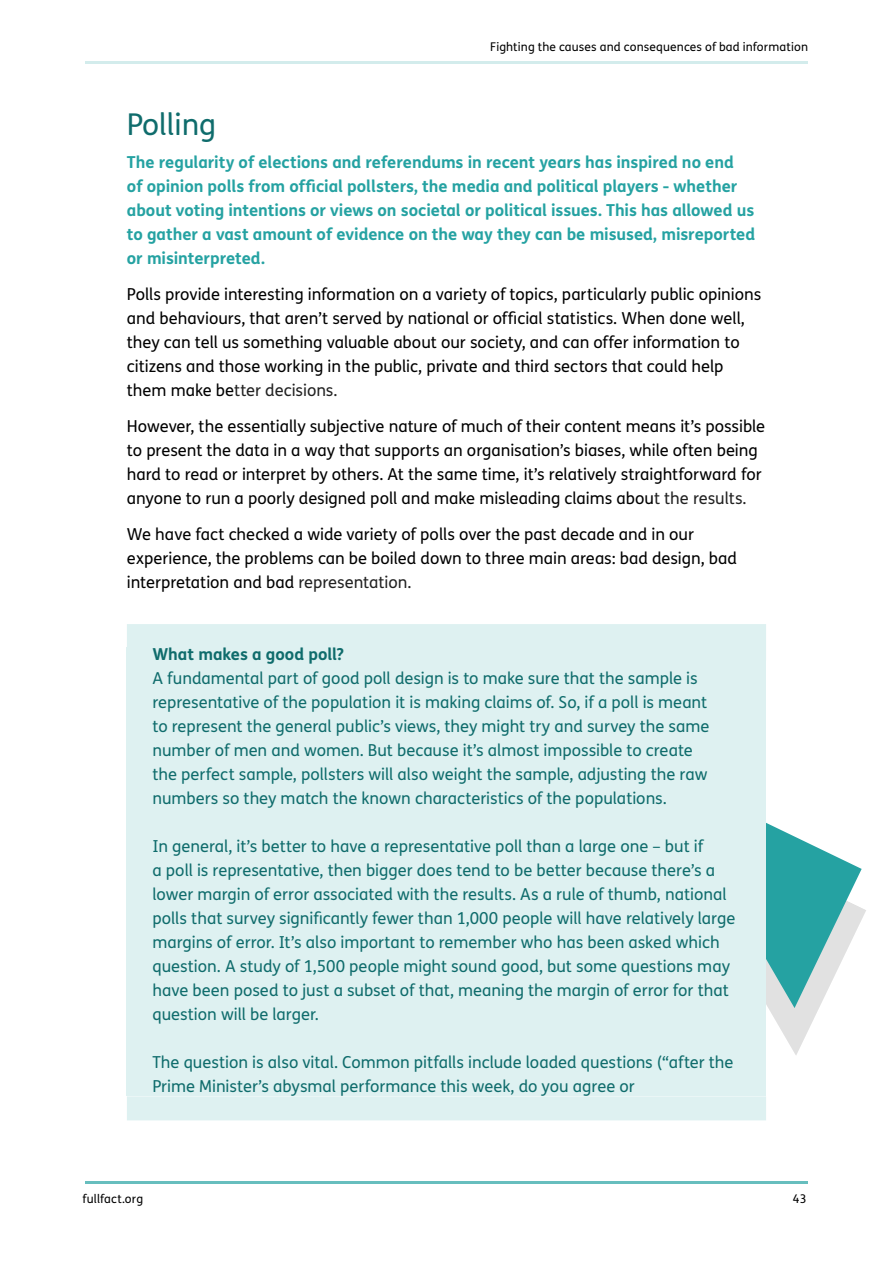
<style>
.page{position:relative;width:893px;height:1263px;background:#fff}
.page>*{position:absolute;margin:0;border:0;box-sizing:border-box;transform-origin:0 0}
.t1{font:30px "FS Me";color:#0f6c6c}
.t2{font:16.5px/24px "FS Me";color:#0f6c6c}
.t3{font:16.5px/24px "FS Me";letter-spacing:-.005em;color:#000}
.t4{font:700 16.5px/24px "FS Me";letter-spacing:-.005em;color:#25a2a2}
.t5{font:700 16.5px "FS Me";color:#0f6c6c}
.t6{font:12px "FS Me";letter-spacing:.01em;color:#000}
.s1{color:#222}
</style>
<div class="page">
<hr style="left:85px;top:61px;width:723px;height:2px;background:#d3ecec">
<hr style="left:85px;top:1182px;width:723px;height:2px;background:#67bebe">
<svg style="left:768px;top:908px;width:98px;height:147px"></svg>
<svg style="left:766px;top:822px;width:96px;height:186px;fill:#25a2a2"></svg>
<div style="left:127px;top:648px;width:639px;height:448px;background:#def1f1"></div>
<div style="left:127px;top:624px;width:639px;height:36px;background:#def1f1"></div>
<div style="left:127px;top:1096px;width:639px;height:24px;background:#def1f1"></div>
<p class="t6" style="left:490px;top:38px;width:319px">Fighting the causes and consequences of bad information</p>
<h1 class="t1" style="left:127px;top:104px;width:91px">Polling</h1>
<p class="t4" style="left:127px;top:149px;width:630px">The regularity of elections and referendums in recent years has inspired no end<br>of opinion polls from official pollsters, the media and political players - whether about voting intentions or views on societal or political issues. This has allowed us to gather a vast amount of evidence on the way they can be misused, misreported or misinterpreted.</p>
<p class="t3" style="left:127px;top:282px;width:636px">Polls provide interesting information on a variety of topics, particularly public opinions and behaviours, that aren’t served by national or official statistics. When done well, they can tell us something valuable about our society, and can offer information to citizens and those working in the public, private and third sectors that could help them make be<span class="s1">tter decisions.</span></p>
<p class="t3" style="left:127px;top:414px;width:640px">However, the essentially subjective nature of much of their content means it’s possible to present the data in a way that supports an organisation’s biases, while often being hard to read or interpret by others. At the same time, it’s relatively straightforward for anyone to run a poorly designed poll and make misleading claims abou<span class="s1">t the results.</span></p>
<p class="t3" style="left:127px;top:522px;width:612px">We have fact checked a wide variety of polls over the past decade and in our experience, the problems can be boiled down to three main areas: bad design, bad interpretation and bad <span class="s1">representation.</span></p>
<p class="t5" style="left:152px;top:641px;width:193px">What makes a good poll?</p>
<p class="t2" style="left:152px;top:666px;width:559px">A fundamental part of good poll design is to make sure that the sample is representative of the population it is making claims of. So, if a poll is meant to represent the general public’s views, they might try and survey the same number of men and women. But because it’s almost impossible to create the perfect sample, pollsters will also weight the sample, adjusting the raw numbers so they match the known characteristics of the populations.</p>
<p class="t2" style="left:152px;top:834px;width:584px">In general, it’s better to have a representative poll than a large one – but if<br>a poll is representative, then bigger does tend to be better because there’s a lower margin of error associated with the results. As a rule of thumb, national polls that survey significantly fewer than 1,000 people will have relatively large margins of error. It’s also important to remember who has been asked which question. A study of 1,500 people might sound good, but some questions may have been posed to just a subset of that, meaning the margin of error for that question will be larger.</p>
<p class="t2" style="left:152px;top:1050px;width:583px">The question is also vital. Common pitfalls include loaded questions (“after the<br>Prime Minister’s abysmal performance this week, do you agree or</p>
<p class="t6" style="left:83px;top:1190px;width:62px">fullfact.org</p>
<p class="t6" style="left:793px;top:1190px;width:15px">43</p>
</div>
